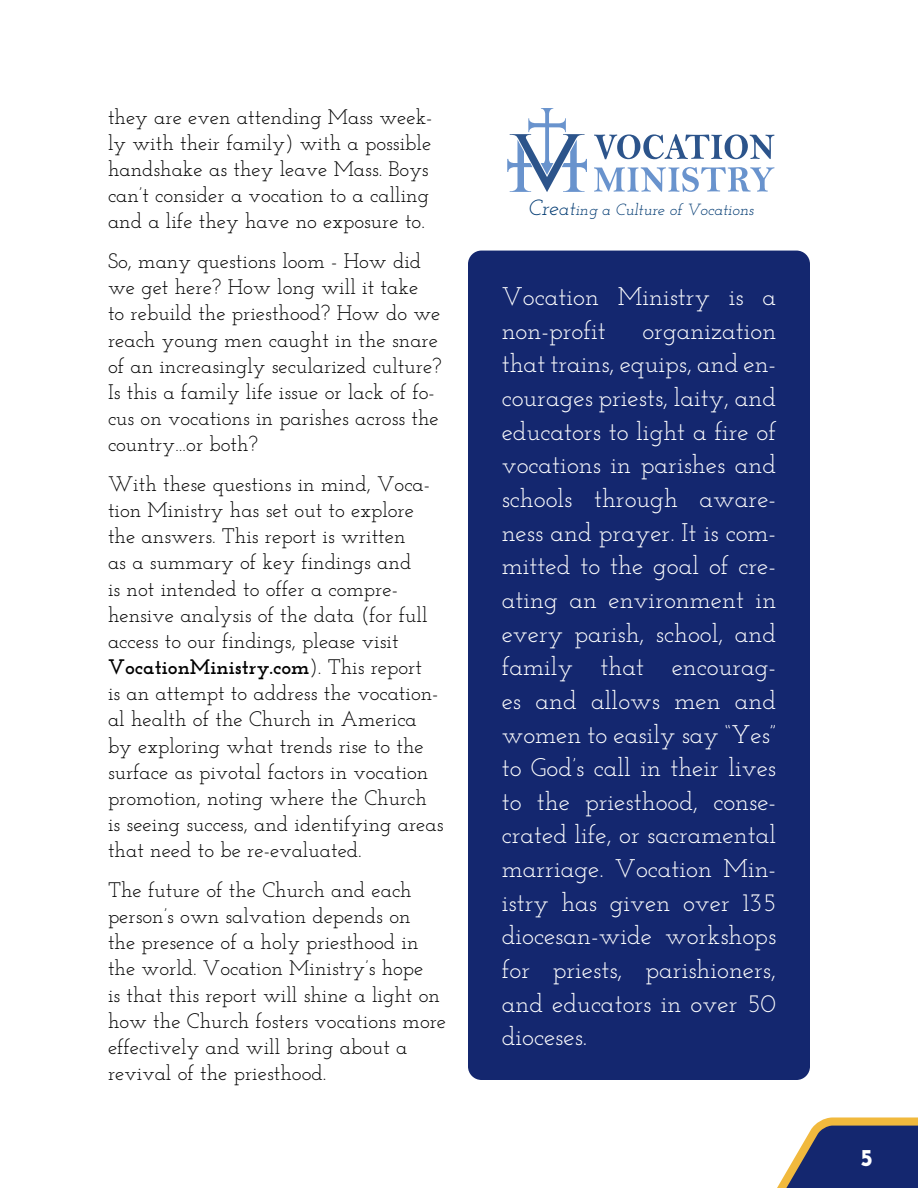
<style>
.page{position:relative;width:918px;height:1188px;background:#fff}
.page>*{position:absolute;margin:0;border:0;box-sizing:border-box;transform-origin:0 0}
.t1{font:25.5px/33.6px "Josefin Slab";color:#fff}
.t2{font:700 24px "Josefin Sans";color:#fff}
.t3{font:21px/26.1px "Josefin Slab";color:#000}
.t4{font:italic 16.2px "Josefin Slab";color:#003a72}
.s1{font-weight:700}
.s2{font-size:21.9px}
.s3{font-size:19.65px}
</style>
<div class="page">
<div style="left:468px;top:251px;width:342px;height:829px;background:#14276f;border-radius:14px"></div>
<svg style="left:507px;top:108px;width:268px;height:84px"></svg>
<svg style="left:777px;top:1117px;width:141px;height:71px;background:#575c7e"></svg>
<p class="t3" style="left:108px;top:104px;width:326px">they are even attending Mass week&shy;ly with their family) with a possible handshake as they leave Mass. Boys can’t consider a vocation to a calling and a life they have no exposure to.</p>
<p class="t3" style="left:108px;top:248px;width:335px">So, many questions loom - How did we get here? How long will it take<br>to rebuild the priesthood? How do we reach young men caught in the snare of an increasingly secularized culture?<br>Is this a family life issue or lack of fo&shy;cus on vocations in parishes across the country…or both?</p>
<p class="t3" style="left:108px;top:471px;width:337px">With these questions in mind, Voca&shy;tion Ministry has set out to explore the answers. This report is written<br>as a summary of key findings and<br>is not intended to offer a compre&shy;hensive analysis of the data (for full access to our findings, please visit <span class="s1">VocationMinistry.com</span>). This report<br>is an attempt to address the vocation&shy;al health of the Church in America by exploring what trends rise to the surface as pivotal factors in vocation promotion, noting where the Church is seeing success, and identifying areas that need to be re-evaluated.</p>
<p class="t3" style="left:108px;top:877px;width:340px">The future of the Church and each person’s own salvation depends on<br>the presence of a holy priesthood in the world. Vocation Ministry’s hope<br>is that this report will shine a light on how the Church fosters vocations more effectively and will bring about a revival of the priesthood.</p>
<p class="t4" style="left:528px;top:200px;width:227px"><span class="s2">Cre</span><span class="s3">at</span>ing a Culture of Vocations</p>
<p class="t1" style="left:502px;top:279px;width:276px">Vocation Ministry is a non-profit</p>
<p class="t1" style="left:502px;top:313px;width:276px;text-align:justify;text-indent:141px">organization that trains, equips, and en&shy;courages priests, laity, and educators to light a fire of vocations in parishes and schools through aware&shy;ness and prayer. It is com&shy;mitted to the goal of cre&shy;ating an environment in every parish, school, and family that encourag&shy;es and allows men and women to easily say “Yes” to God’s call in their lives to the priesthood, conse&shy;crated life, or sacramental marriage. Vocation Min&shy;istry has given over 135 diocesan-wide workshops for priests, parishioners, and educators in over 50 dioceses.</p>
<p class="t2" style="left:861px;top:1140px;width:14px">5</p>
</div>
